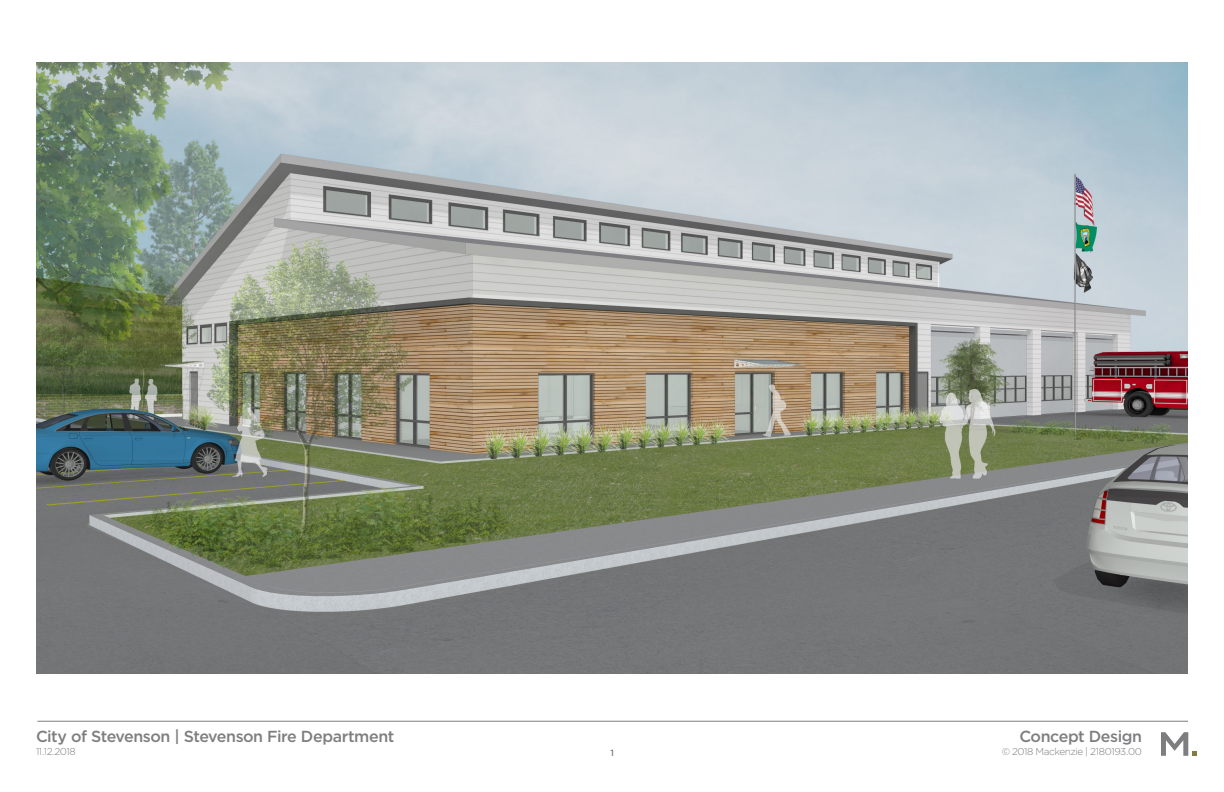
<style>
.page{position:relative;width:1224px;height:792px;background:#fff}
.page>*{position:absolute;margin:0;border:0;box-sizing:border-box;transform-origin:0 0}
.t1{font:500 16px "Gotham";letter-spacing:-.03em;color:#7e7d7f}
.t2{font:300 10px "Gotham";letter-spacing:-.045em;color:#7e7d7f}
.t3{font:500 9px "Gotham";color:#7e7d7f}
</style>
<div class="page">
<hr style="left:37px;top:721px;width:1151px;height:1px;background:#7e7d7f">
<svg style="left:1161px;top:732px;width:36px;height:24px"></svg>
<img style="left:36px;top:62px;width:1152px;height:612px">
<p class="t1" style="left:36px;top:725px;width:360px">City of Stevenson | Stevenson Fire Department</p>
<p class="t1" style="left:1019px;top:726px;width:124px">Concept Design</p>
<p class="t2" style="left:36px;top:746px;width:41px">11.12.2018</p>
<p class="t3" style="left:611px;top:747px;width:5px">1</p>
<p class="t2" style="left:1002px;top:745px;width:142px">© 2018 Mackenzie | 2180193.00</p>
</div>
